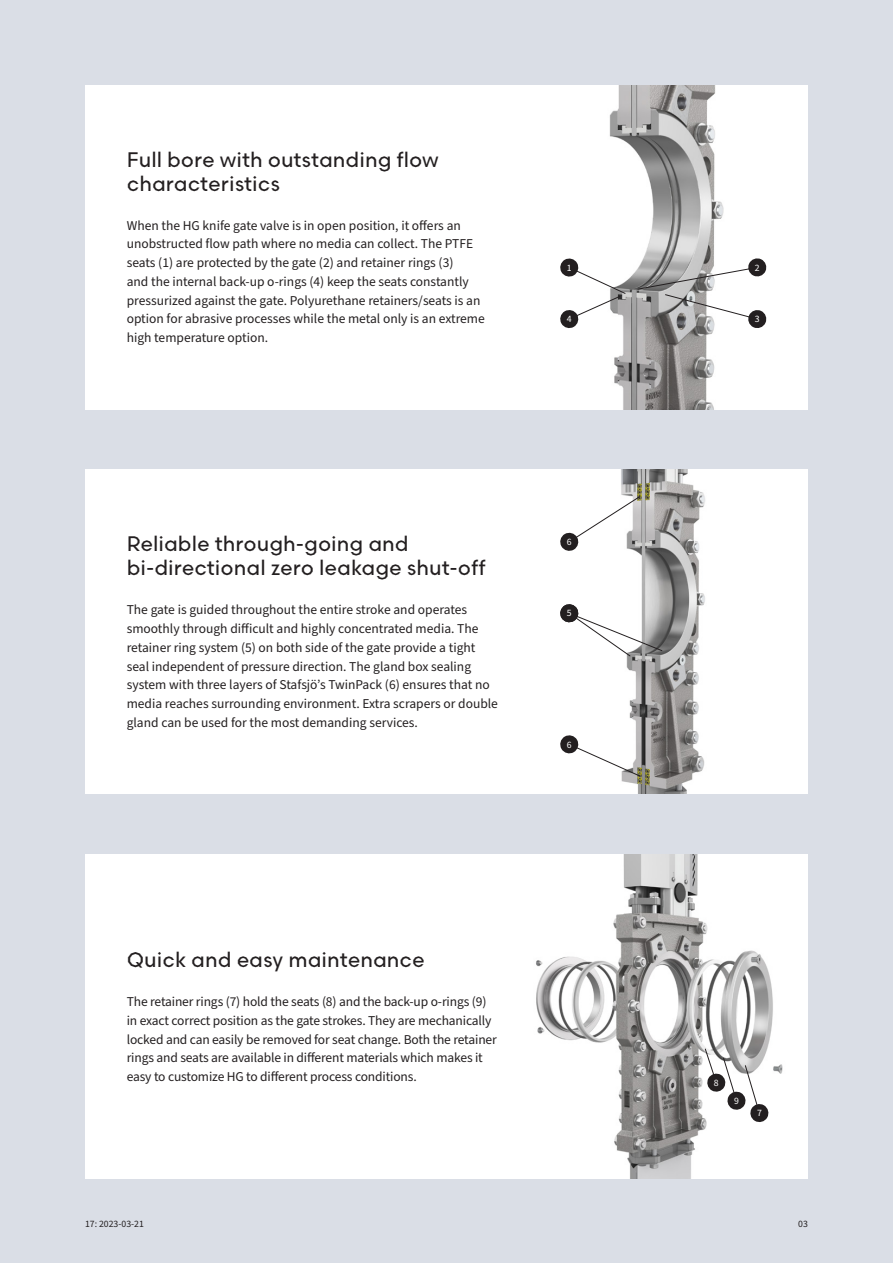
<style>
.page{position:relative;width:893px;height:1263px;background:#dadee6}
.page>*{position:absolute;margin:0;border:0;box-sizing:border-box;transform-origin:0 0}
.Heading_infobox{font:500 21px/24px "Scandia Line";color:#231f20}
.Body_infobox{font:13.5px/18.8px "Source Sans Pro";color:#231f20}
.t1{font:9.75px "Source Sans Pro";color:#231f20}
.Image_numbers{font:9.75px "Source Sans Pro";color:#fff}
</style>
<div class="page">
<div style="left:85px;top:85px;width:434px;height:324px;background:#fff"></div>
<div style="left:85px;top:470px;width:434px;height:324px;background:#fff"></div>
<div style="left:85px;top:855px;width:434px;height:324px;background:#fff"></div>
<img style="left:519px;top:470px;width:289px;height:324px">
<img style="left:519px;top:855px;width:289px;height:324px">
<img style="left:519px;top:85px;width:289px;height:324px">
<svg style="left:704px;top:1048px;width:66px;height:75px;background:#c9c8c8"></svg>
<svg style="left:637px;top:257px;width:130px;height:72px;background:#bab9b9"></svg>
<svg style="left:559px;top:257px;width:67px;height:72px;background:#d9d8d9"></svg>
<svg style="left:559px;top:495px;width:82px;height:57px;background:#e6e5e5"></svg>
<svg style="left:559px;top:603px;width:104px;height:54px;background:#d9d9d9"></svg>
<svg style="left:559px;top:734px;width:82px;height:43px;background:#e3e2e2"></svg>
<p class="Heading_infobox" style="left:127px;top:147px;width:314px">Full bore with outstanding flow characteristics</p>
<p class="Body_infobox" style="left:127px;top:216px;width:360px">When the HG knife gate valve is in open position, it offers an unobstructed flow path where no media can collect. The PTFE seats (1) are protected by the gate (2) and retainer rings (3)<br>and the internal back-up o-rings (4) keep the seats constantly pressurized against the gate. Polyurethane retainers/seats is an option for abrasive processes while the metal only is an extreme high temperature option.</p>
<p class="Image_numbers" style="left:567px;top:261px;width:6px">1</p>
<p class="Image_numbers" style="left:567px;top:312px;width:6px">4</p>
<p class="Heading_infobox" style="left:127px;top:532px;width:361px">Reliable through-going and bi-directional zero leakage shut-off</p>
<p class="Body_infobox" style="left:127px;top:601px;width:373px">The gate is guided throughout the entire stroke and operates smoothly through difficult and highly concentrated media. The retainer ring system (5) on both side of the gate provide a tight seal independent of pressure direction. The gland box sealing system with three layers of Stafsjö’s TwinPack (6) ensures that no media reaches surrounding environment. Extra scrapers or double gland can be used for the most demanding services.</p>
<p class="Image_numbers" style="left:567px;top:535px;width:6px">6</p>
<p class="Image_numbers" style="left:567px;top:607px;width:6px">5</p>
<p class="Image_numbers" style="left:567px;top:738px;width:6px">6</p>
<p class="Heading_infobox" style="left:127px;top:947px;width:300px">Quick and easy maintenance</p>
<p class="Body_infobox" style="left:127px;top:992px;width:372px">The retainer rings (7) hold the seats (8) and the back-up o-rings (9) in exact correct position as the gate strokes. They are mechanically locked and can easily be removed for seat change. Both the retainer rings and seats are available in different materials which makes it easy to customize HG to different process conditions.</p>
<p class="Image_numbers" style="left:755px;top:261px;width:6px">2</p>
<p class="Image_numbers" style="left:755px;top:312px;width:6px">3</p>
<p class="Image_numbers" style="left:714px;top:1076px;width:6px">8</p>
<p class="Image_numbers" style="left:734px;top:1094px;width:6px">9</p>
<p class="Image_numbers" style="left:757px;top:1106px;width:6px">7</p>
<p class="t1" style="left:85px;top:1217px;width:60px">17: 2023-03-21</p>
<p class="t1" style="left:798px;top:1217px;width:11px">03</p>
</div>
